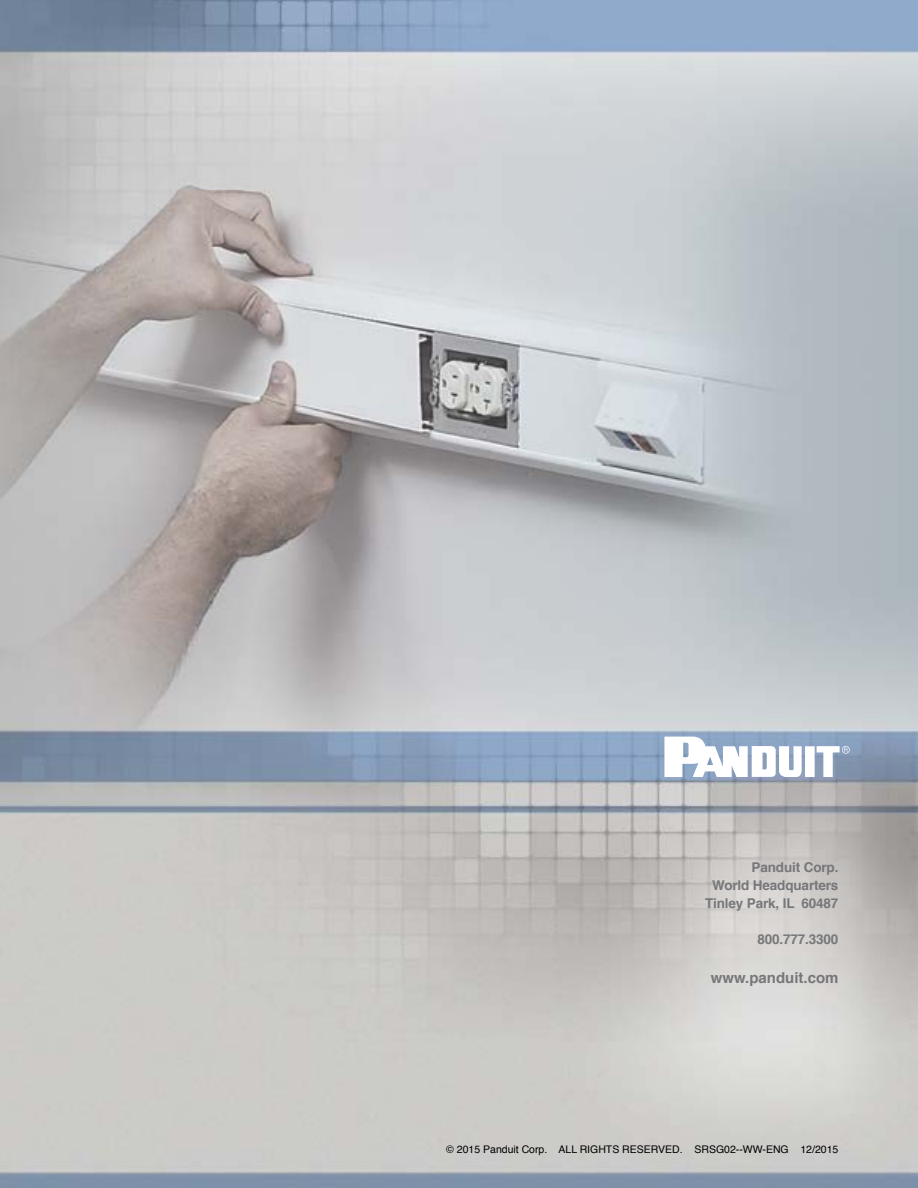
<style>
.page{position:relative;width:918px;height:1188px;background:#fff}
.page>*{position:absolute;margin:0;border:0;box-sizing:border-box;transform-origin:0 0}
.t1{font:700 15px "Helvetica";color:#76777a}
.t2{font:700 13.5px/18px "Helvetica";letter-spacing:-.01em;color:#76777a;text-align:right}
.t3{font:10.5px "Helvetica";color:#000}
</style>
<div class="page">
<img style="left:0;top:0;width:918px;height:1188px">
<svg style="left:664px;top:737px;width:186px;height:40px"></svg>
<p class="t2" style="left:705px;top:859px;width:135px">Panduit Corp.<br>World Headquarters<br>Tinley Park, IL 60487</p>
<p class="t2" style="left:757px;top:931px;width:83px">800.777.3300</p>
<p class="t1" style="left:711px;top:966px;width:129px">www.panduit.com</p>
<p class="t3" style="left:446px;top:1141px;width:394px">© 2015 Panduit Corp. ALL RIGHTS RESERVED. SRSG02--WW-ENG 12/2015</p>
</div>
